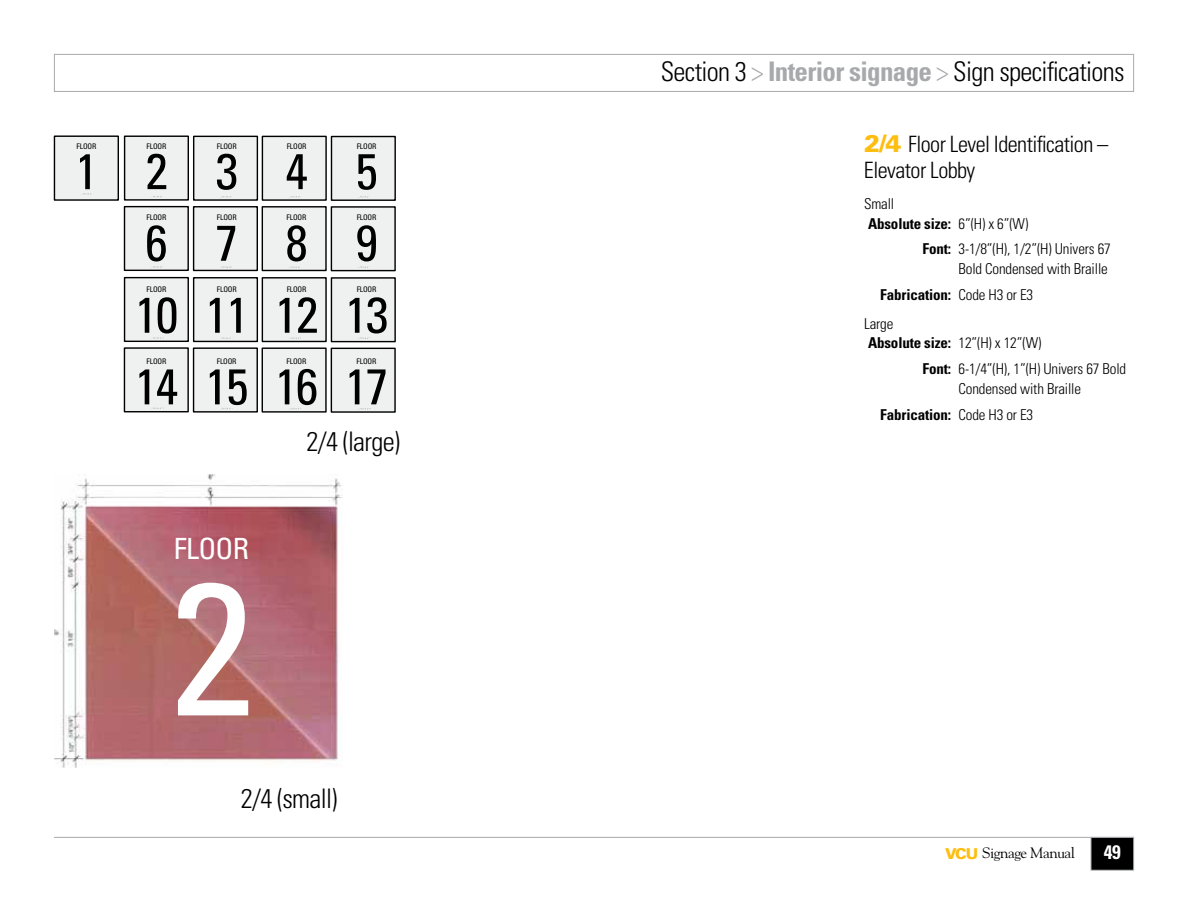
<style>
.page{position:relative;width:1188px;height:918px;background:#fff}
.page>*{position:absolute;margin:0;border:0;box-sizing:border-box;transform-origin:0 0}
.t1{font:condensed 188.25px "Univers LT Std";color:#fff}
.t2{font:condensed 50.25px "Univers LT Std";letter-spacing:-.025em;color:#000}
.t3{font:condensed 29.25px "Univers LT Std";letter-spacing:-.025em;color:#fff}
.t4{font:300 condensed 27px "Univers LT Std";letter-spacing:-.025em;color:#000}
.t5{font:300 condensed 22.5px/25.5px "Univers LT Std";letter-spacing:-.025em;color:#000}
.t6{font:700 condensed 19.5px "Univers LT Std";color:#fff}
.t7{font:300 condensed 15px/19.5px "Univers";letter-spacing:-.01em;color:#000;text-align:right}
.t8{font:700 condensed 15px/19.5px "Univers LT Std";letter-spacing:-.01em;color:#000}
.t9{font:15px "Goudy Std";letter-spacing:-.025em;color:#000}
.t10{font:condensed 7.65px "Univers LT Std";letter-spacing:-.025em;color:#000}
.s1{color:#a7a9ac}
.s2{font-weight:700;color:#a7a9ac}
.s3{font-weight:900;font-stretch:normal;font-size:24px;color:#febe10}
.s4{font-weight:300}
.s5{font-family:"Univers";font-weight:300}
.s6{font-family:"Univers LT Std";font-weight:700}
.s7{font-family:"Univers LT Std";font-weight:900;color:#febe10}
</style>
<div class="page">
<div style="left:54px;top:54px;width:1080px;height:38px;border:1px solid #a7a9ac"></div>
<div style="left:1091px;top:837px;width:43px;height:33px;background:#000"></div>
<div style="left:1091px;top:837px;width:43px;height:34px;border:1px solid #a7a9ac"></div>
<hr style="left:54px;top:837px;width:1080px;height:1px;background:#a7a9ac">
<div style="left:54px;top:136px;width:64px;height:64px;background:#eff0f0"></div>
<div style="left:54px;top:135px;width:65px;height:66px;border:1px solid #000"></div>
<svg style="left:82px;top:193px;width:10px;height:2px"></svg>
<svg style="left:123px;top:135px;width:272px;height:277px"></svg>
<div style="left:125px;top:136px;width:63px;height:64px;background:#eff0f0"></div>
<div style="left:124px;top:136px;width:65px;height:65px;border:1px solid #000"></div>
<div style="left:194px;top:136px;width:63px;height:64px;background:#eff0f0"></div>
<div style="left:193px;top:136px;width:65px;height:65px;border:1px solid #000"></div>
<div style="left:262px;top:136px;width:64px;height:64px;background:#eff0f0"></div>
<div style="left:262px;top:136px;width:65px;height:65px;border:1px solid #000"></div>
<div style="left:331px;top:137px;width:64px;height:63px;background:#eff0f0"></div>
<div style="left:331px;top:136px;width:65px;height:65px;border:1px solid #000"></div>
<div style="left:125px;top:207px;width:63px;height:63px;background:#eff0f0"></div>
<div style="left:124px;top:206px;width:65px;height:65px;border:1px solid #000"></div>
<div style="left:194px;top:207px;width:63px;height:63px;background:#eff0f0"></div>
<div style="left:193px;top:206px;width:65px;height:65px;border:1px solid #000"></div>
<div style="left:262px;top:207px;width:64px;height:63px;background:#eff0f0"></div>
<div style="left:262px;top:206px;width:65px;height:65px;border:1px solid #000"></div>
<div style="left:331px;top:207px;width:64px;height:64px;background:#eff0f0"></div>
<div style="left:331px;top:206px;width:65px;height:65px;border:1px solid #000"></div>
<div style="left:125px;top:278px;width:63px;height:63px;background:#eff0f0"></div>
<div style="left:124px;top:277px;width:65px;height:65px;border:1px solid #000"></div>
<div style="left:194px;top:278px;width:63px;height:63px;background:#eff0f0"></div>
<div style="left:193px;top:277px;width:65px;height:65px;border:1px solid #000"></div>
<div style="left:262px;top:278px;width:64px;height:63px;background:#eff0f0"></div>
<div style="left:262px;top:277px;width:65px;height:65px;border:1px solid #000"></div>
<div style="left:331px;top:278px;width:64px;height:64px;background:#eff0f0"></div>
<div style="left:331px;top:277px;width:65px;height:65px;border:1px solid #000"></div>
<div style="left:124px;top:348px;width:64px;height:64px;background:#eff0f0"></div>
<div style="left:124px;top:347px;width:65px;height:65px;border:1px solid #000"></div>
<div style="left:194px;top:348px;width:63px;height:64px;background:#eff0f0"></div>
<div style="left:193px;top:347px;width:65px;height:66px;border:1px solid #000"></div>
<div style="left:262px;top:348px;width:64px;height:64px;background:#eff0f0"></div>
<div style="left:262px;top:348px;width:65px;height:65px;border:1px solid #000"></div>
<div style="left:331px;top:348px;width:64px;height:64px;background:#eff0f0"></div>
<div style="left:331px;top:348px;width:65px;height:65px;border:1px solid #000"></div>
<svg style="left:359px;top:196px;width:10px;height:2px"></svg>
<svg style="left:152px;top:266px;width:10px;height:2px"></svg>
<svg style="left:151px;top:337px;width:13px;height:2px"></svg>
<svg style="left:220px;top:337px;width:11px;height:2px"></svg>
<img style="left:54px;top:474px;width:289px;height:294px">
<p class="t10" style="left:77px;top:141px;width:21px">FLOOR</p>
<p class="t10" style="left:147px;top:141px;width:21px">FLOOR</p>
<p class="t10" style="left:217px;top:141px;width:21px">FLOOR</p>
<p class="t10" style="left:287px;top:141px;width:21px">FLOOR</p>
<p class="t10" style="left:357px;top:141px;width:21px">FLOOR</p>
<h2 class="t2" style="left:75px;top:139px;width:94px">1 2</h2>
<h2 class="t2" style="left:216px;top:139px;width:24px">3</h2>
<h2 class="t2" style="left:285px;top:139px;width:24px">4</h2>
<h2 class="t2" style="left:356px;top:139px;width:24px">5</h2>
<p class="t10" style="left:147px;top:213px;width:21px">FLOOR</p>
<p class="t10" style="left:217px;top:213px;width:21px">FLOOR</p>
<p class="t10" style="left:287px;top:213px;width:21px">FLOOR</p>
<p class="t10" style="left:357px;top:213px;width:21px">FLOOR</p>
<h2 class="t2" style="left:145px;top:211px;width:24px">6</h2>
<h2 class="t2" style="left:216px;top:211px;width:24px">7</h2>
<h2 class="t2" style="left:285px;top:211px;width:24px">8</h2>
<h2 class="t2" style="left:355px;top:211px;width:24px">9</h2>
<p class="t10" style="left:147px;top:285px;width:21px">FLOOR</p>
<p class="t10" style="left:217px;top:285px;width:21px">FLOOR</p>
<p class="t10" style="left:287px;top:285px;width:21px">FLOOR</p>
<p class="t10" style="left:357px;top:285px;width:21px">FLOOR</p>
<h2 class="t2" style="left:135px;top:283px;width:45px">10</h2>
<h2 class="t2" style="left:205px;top:283px;width:45px">11</h2>
<h2 class="t2" style="left:275px;top:283px;width:45px">12</h2>
<h2 class="t2" style="left:345px;top:283px;width:45px">13</h2>
<p class="t10" style="left:147px;top:356px;width:21px">FLOOR</p>
<p class="t10" style="left:217px;top:356px;width:21px">FLOOR</p>
<p class="t10" style="left:287px;top:356px;width:21px">FLOOR</p>
<p class="t10" style="left:357px;top:356px;width:21px">FLOOR</p>
<h2 class="t2" style="left:135px;top:355px;width:45px">14</h2>
<h2 class="t2" style="left:205px;top:355px;width:45px">15</h2>
<h2 class="t2" style="left:275px;top:355px;width:45px">16</h2>
<h2 class="t2" style="left:345px;top:355px;width:45px">17</h2>
<h3 class="t4" style="left:306px;top:425px;width:95px">2/4 (large)</h3>
<h3 class="t3" style="left:174px;top:530px;width:77px">FLOOR</h3>
<h1 class="t1" style="left:170px;top:529px;width:85px">2</h1>
<h3 class="t4" style="left:241px;top:782px;width:98px">2/4 (small)</h3>
<h3 class="t4" style="left:661px;top:55px;width:465px">Section 3 <span class="s1">&gt;</span> <span class="s2">Interior signage</span> <span class="s1">&gt;</span> Sign specifications</h3>
<h3 class="t5" style="left:864px;top:132px;width:246px"><span class="s3">2/4</span> Floor Level Identification –<br>Elevator Lobby</h3>
<p class="t8" style="left:864px;top:194px;width:166px"><span class="s4">Small<br></span>Absolute size: <span class="s5">6”(H) x 6”(W)</span></p>
<p class="t7" style="left:923px;top:239px;width:190px"><span class="s6">Font:</span> 3-1/8”(H), 1/2”(H) Univers 67<br>Bold Condensed with Braille</p>
<p class="t8" style="left:864px;top:280px;width:171px;line-height:29px;text-indent:16px">Fabrication: <span class="s5">Code H3 or E3<br></span><span class="s4">Large</span></p>
<p class="t8" style="left:868px;top:333px;width:175px">Absolute size: <span class="s5">12”(H) x 12”(W)</span></p>
<p class="t7" style="left:958px;top:359px;width:169px;text-align:left;text-indent:-36px"><span class="s6">Font:</span> 6-1/4”(H), 1”(H) Univers 67 Bold<br>Condensed with Braille</p>
<p class="t8" style="left:880px;top:405px;width:155px">Fabrication: <span class="s5">Code H3 or E3</span></p>
<p class="t9" style="left:945px;top:844px;width:132px"><span class="s7">VCU</span> Signage Manual</p>
<h3 class="t6" style="left:1104px;top:841px;width:19px">49</h3>
</div>
